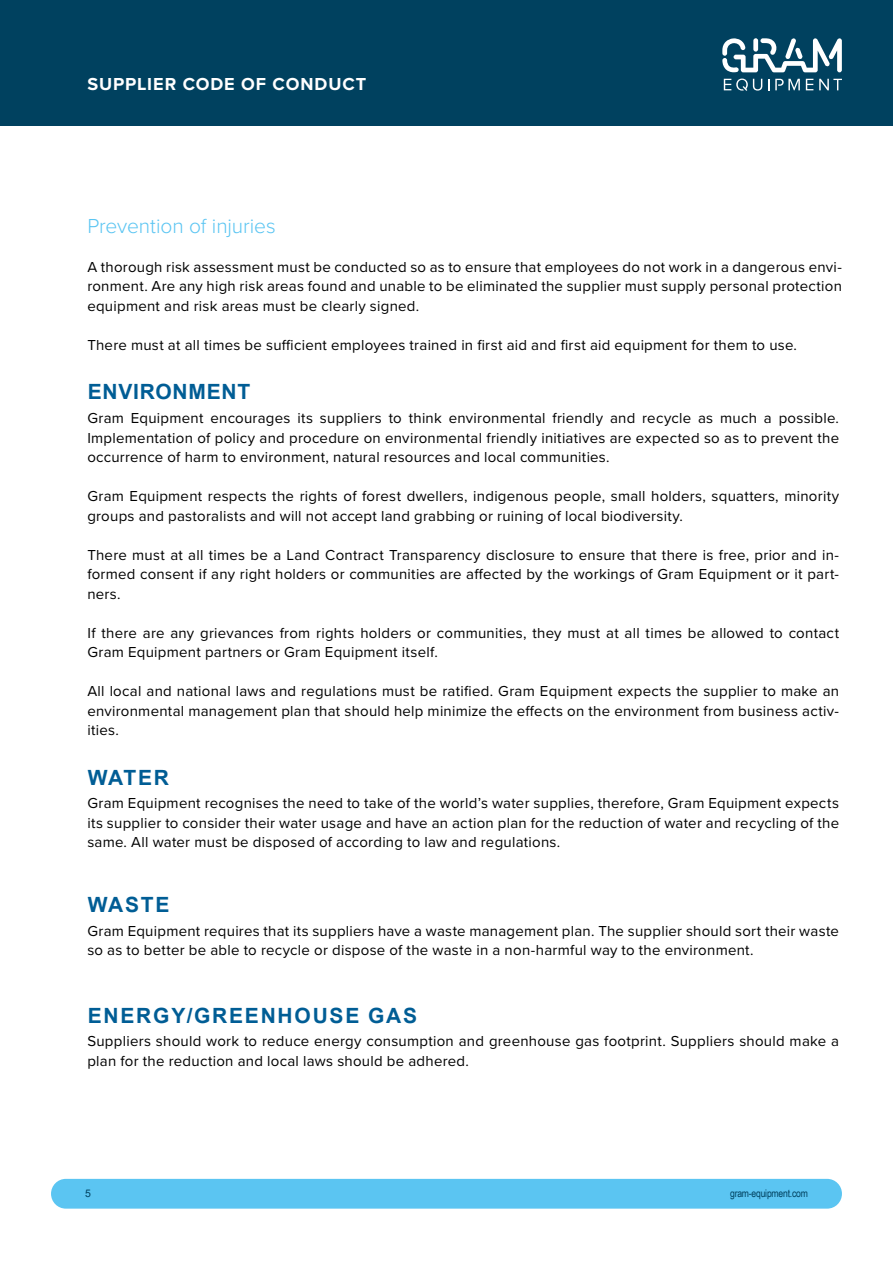
<style>
.page{position:relative;width:893px;height:1263px;background:#fff}
.page>*{position:absolute;margin:0;border:0;box-sizing:border-box;transform-origin:0 0}
.t1{font:700 21px "Arial";letter-spacing:.085em;color:#005d95}
.t2{font:300 21px "Proxima Nova";letter-spacing:-.005em;color:#5bc5f2}
.t3{font:700 21px "Arial";letter-spacing:.035em;color:#005d95}
.t4{font:700 18px "Proxima Nova";letter-spacing:.05em;color:#fff}
.t5{font:15px/19.5px "Proxima Nova";letter-spacing:.015em;color:#000;text-align:justify}
.t6{font:10.5px "Arial Narrow";letter-spacing:-.02em;color:#00415f}
.t7{font:10.5px "Arial";color:#00415f}
</style>
<div class="page">
<div style="left:51px;top:1179px;width:791px;height:29px;background:#5bc5f2;border-radius:15px"></div>
<div style="left:0;top:0;width:893px;height:125px;background:#00415f"></div>
<svg style="left:806px;top:79px;width:7px;height:11px"></svg>
<svg style="left:819px;top:79px;width:23px;height:11px"></svg>
<svg style="left:724px;top:79px;width:38px;height:12px"></svg>
<svg style="left:775px;top:79px;width:25px;height:11px"></svg>
<svg style="left:722px;top:38px;width:120px;height:34px"></svg>
<p class="t4" style="left:87px;top:70px;width:280px">SUPPLIER CODE OF CONDUCT</p>
<h1 class="t2" style="left:87px;top:210px;width:190px">Prevention of injuries</h1>
<p class="t5" style="left:87px;top:256px;width:756px">A thorough risk assessment must be conducted so as to ensure that employees do not work in a dangerous envi&shy;ronment. Are any high risk areas found and unable to be eliminated the supplier must supply personal protection equipment and risk areas must be clearly signed.</p>
<p class="t5" style="left:87px;top:334px;width:711px">There must at all times be sufficient employees trained in first aid and first aid equipment for them to use.</p>
<h1 class="t3" style="left:88px;top:377px;width:164px">ENVIRONMENT</h1>
<p class="t5" style="left:87px;top:408px;width:753px">Gram Equipment encourages its suppliers to think environmental friendly and recycle as much a possible.<br>Implementation of policy and procedure on environmental friendly initiatives are expected so as to prevent the occurrence of harm to environment, natural resources and local communities.</p>
<p class="t5" style="left:87px;top:486px;width:753px">Gram Equipment respects the rights of forest dwellers, indigenous people, small holders, squatters, minority groups and pastoralists and will not accept land grabbing or ruining of local biodiversity.</p>
<p class="t5" style="left:87px;top:544px;width:753px">There must at all times be a Land Contract Transparency disclosure to ensure that there is free, prior and in&shy;formed consent if any right holders or communities are affected by the workings of Gram Equipment or it part&shy;ners.</p>
<p class="t5" style="left:87px;top:622px;width:753px">If there are any grievances from rights holders or communities, they must at all times be allowed to contact<br>Gram Equipment partners or Gram Equipment itself.</p>
<p class="t5" style="left:87px;top:681px;width:753px">All local and national laws and regulations must be ratified. Gram Equipment expects the supplier to make an environmental management plan that should help minimize the effects on the environment from business activ&shy;ities.</p>
<h1 class="t1" style="left:88px;top:763px;width:83px">WATER</h1>
<p class="t5" style="left:87px;top:793px;width:753px">Gram Equipment recognises the need to take of the world’s water supplies, therefore, Gram Equipment expects its supplier to consider their water usage and have an action plan for the reduction of water and recycling of the same. All water must be disposed of according to law and regulations.</p>
<h1 class="t1" style="left:88px;top:890px;width:83px">WASTE</h1>
<p class="t5" style="left:87px;top:920px;width:753px">Gram Equipment requires that its suppliers have a waste management plan. The supplier should sort their waste so as to better be able to recycle or dispose of the waste in a non-harmful way to the environment.</p>
<h1 class="t1" style="left:88px;top:1000px;width:331px">ENERGY/GREENHOUSE GAS</h1>
<p class="t5" style="left:87px;top:1031px;width:753px">Suppliers should work to reduce energy consumption and greenhouse gas footprint. Suppliers should make a plan for the reduction and local laws should be adhered.</p>
<p class="t7" style="left:85px;top:1186px;width:7px">5</p>
<p class="t6" style="left:730px;top:1186px;width:79px">gram-equipment.com</p>
</div>
